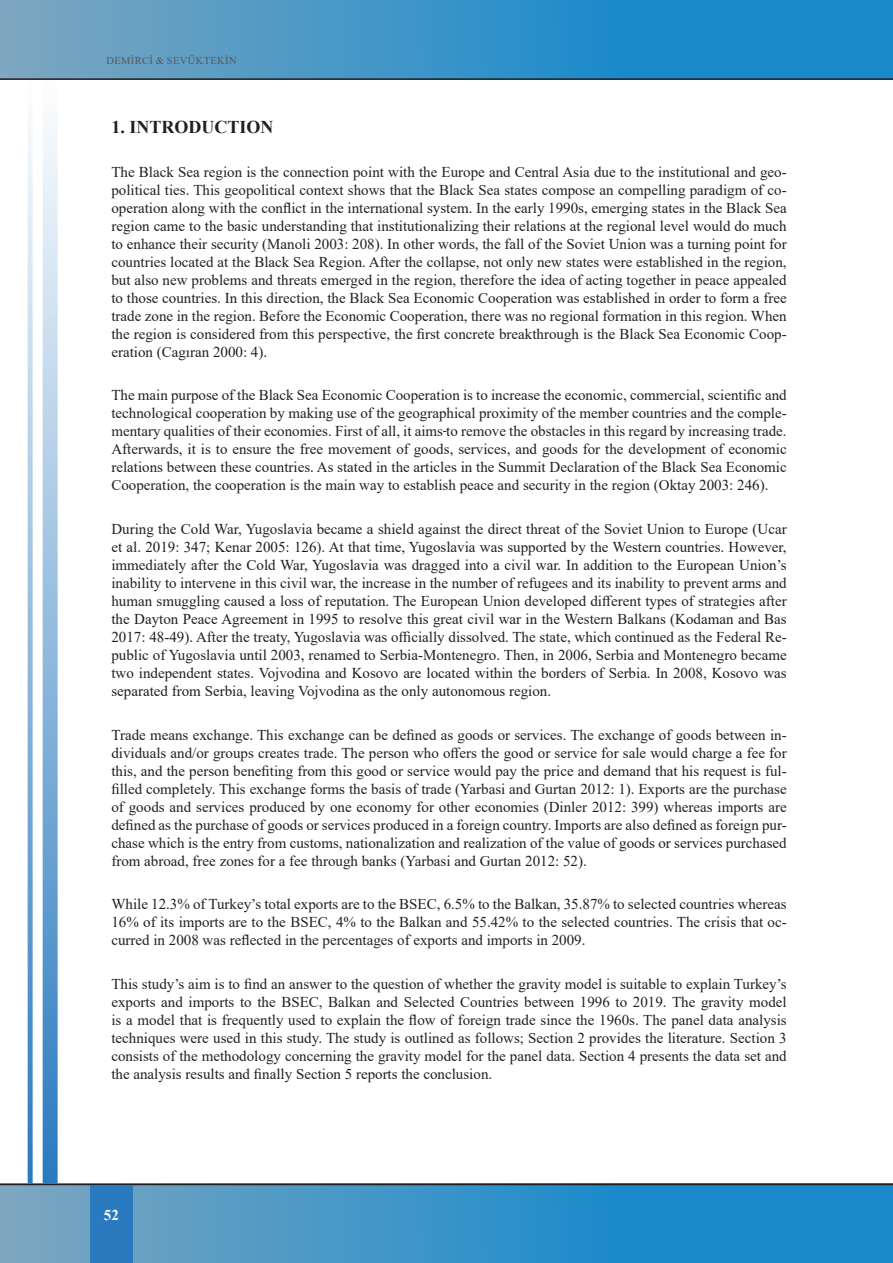
<style>
.page{position:relative;width:893px;height:1263px;background:#fff}
.page>*{position:absolute;margin:0;border:0;box-sizing:border-box;transform-origin:0 0}
.t1{font:700 18px "Times New Roman";color:#231f20}
.t2{font:15px/18px "Times New Roman";color:#231f20;text-align:justify}
.t3{font:700 15px "Times New Roman";color:#fff}
.t4{font:10.5px "Times New Roman";letter-spacing:.035em;color:#57585a}
</style>
<div class="page">
<svg style="left:0;top:1185px;width:893px;height:78px;background:#3a93c6"></svg>
<svg style="left:0;top:0;width:893px;height:78px;background:#3d94c7"></svg>
<hr style="left:0;top:78px;width:893px;height:2px;background:#231f20">
<hr style="left:0;top:1184px;width:893px;height:1px;background:#231f20">
<div style="left:90px;top:1185px;width:43px;height:78px;background:#2a7abf"></div>
<svg style="left:43px;top:124px;width:15px;height:1060px;background:#8fb8dc"></svg>
<svg style="left:28px;top:124px;width:5px;height:1060px;background:#96bddf"></svg>
<p class="t4" style="left:106px;top:53px;width:132px">DEMİRCİ &amp; SEVÜKTEKİN</p>
<p class="t1" style="left:111px;top:114px;width:163px">1. INTRODUCTION</p>
<p class="t2" style="left:111px;top:162px;width:677px">The Black Sea region is the connection point with the Europe and Central Asia due to the institutional and geo&shy;political ties. This geopolitical context shows that the Black Sea states compose an compelling paradigm of co&shy;operation along with the conflict in the international system. In the early 1990s, emerging states in the Black Sea region came to the basic understanding that institutionalizing their relations at the regional level would do much to enhance their security (Manoli 2003: 208). In other words, the fall of the Soviet Union was a turning point for countries located at the Black Sea Region. After the collapse, not only new states were established in the region, but also new problems and threats emerged in the region, therefore the idea of acting together in peace appealed to those countries. In this direction, the Black Sea Economic Cooperation was established in order to form a free trade zone in the region. Before the Economic Cooperation, there was no regional formation in this region. When the region is considered from this perspective, the first concrete breakthrough is the Black Sea Economic Coop&shy;eration (Cagıran 2000: 4).</p>
<p class="t2" style="left:111px;top:386px;width:677px">The main purpose of the Black Sea Economic Cooperation is to increase the economic, commercial, scientific and technological cooperation by making use of the geographical proximity of the member countries and the comple&shy;mentary qualities of their economies. First of all, it aims to remove the obstacles in this regard by increasing trade.<br>Afterwards, it is to ensure the free movement of goods, services, and goods for the development of economic relations between these countries. As stated in the articles in the Summit Declaration of the Black Sea Economic Cooperation, the cooperation is the main way to establish peace and security in the region (Oktay 2003: 246).</p>
<p class="t2" style="left:111px;top:519px;width:677px">During the Cold War, Yugoslavia became a shield against the direct threat of the Soviet Union to Europe (Ucar et al. 2019: 347; Kenar 2005: 126). At that time, Yugoslavia was supported by the Western countries. However, immediately after the Cold War, Yugoslavia was dragged into a civil war. In addition to the European Union’s inability to intervene in this civil war, the increase in the number of refugees and its inability to prevent arms and human smuggling caused a loss of reputation. The European Union developed different types of strategies after the Dayton Peace Agreement in 1995 to resolve this great civil war in the Western Balkans (Kodaman and Bas 2017: 48-49). After the treaty, Yugoslavia was officially dissolved. The state, which continued as the Federal Re&shy;public of Yugoslavia until 2003, renamed to Serbia-Montenegro. Then, in 2006, Serbia and Montenegro became two independent states. Vojvodina and Kosovo are located within the borders of Serbia. In 2008, Kosovo was separated from Serbia, leaving Vojvodina as the only autonomous region.</p>
<p class="t2" style="left:111px;top:725px;width:677px">Trade means exchange. This exchange can be defined as goods or services. The exchange of goods between in&shy;dividuals and/or groups creates trade. The person who offers the good or service for sale would charge a fee for this, and the person benefiting from this good or service would pay the price and demand that his request is ful&shy;filled completely. This exchange forms the basis of trade (Yarbasi and Gurtan 2012: 1). Exports are the purchase of goods and services produced by one economy for other economies (Dinler 2012: 399) whereas imports are defined as the purchase of goods or services produced in a foreign country. Imports are also defined as foreign pur&shy;chase which is the entry from customs, nationalization and realization of the value of goods or services purchased from abroad, free zones for a fee through banks (Yarbasi and Gurtan 2012: 52).</p>
<p class="t2" style="left:111px;top:894px;width:677px">While 12.3% of Turkey’s total exports are to the BSEC, 6.5% to the Balkan, 35.87% to selected countries whereas 16% of its imports are to the BSEC, 4% to the Balkan and 55.42% to the selected countries. The crisis that oc&shy;curred in 2008 was reflected in the percentages of exports and imports in 2009.</p>
<p class="t2" style="left:111px;top:974px;width:677px">This study’s aim is to find an answer to the question of whether the gravity model is suitable to explain Turkey’s exports and imports to the BSEC, Balkan and Selected Countries between 1996 to 2019. The gravity model is a model that is frequently used to explain the flow of foreign trade since the 1960s. The panel data analysis techniques were used in this study. The study is outlined as follows; Section 2 provides the literature. Section 3 consists of the methodology concerning the gravity model for the panel data. Section 4 presents the data set and the analysis results and finally Section 5 reports the conclusion.</p>
<p class="t3" style="left:104px;top:1204px;width:16px">52</p>
</div>
